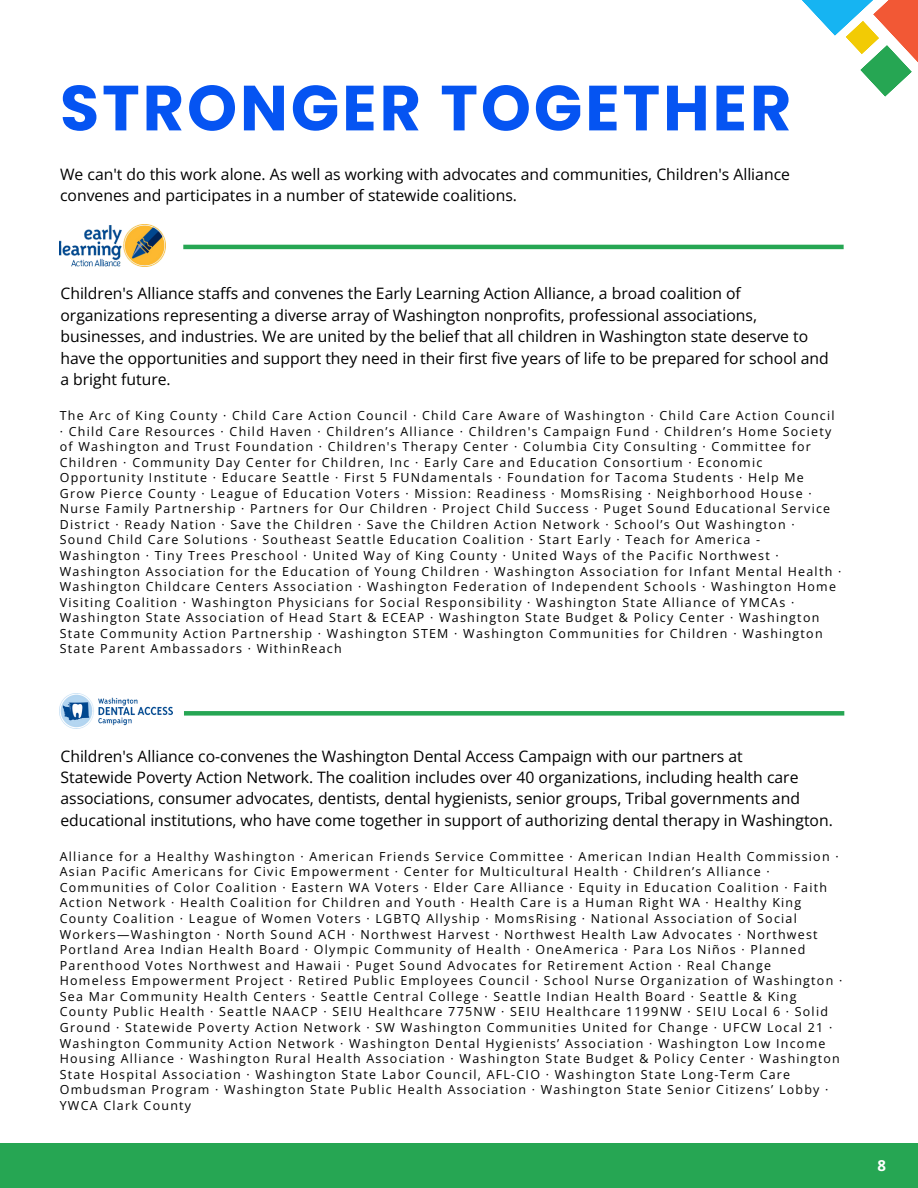
<style>
.page{position:relative;width:918px;height:1188px;background:#fff}
.page>*{position:absolute;margin:0;border:0;box-sizing:border-box;transform-origin:0 0}
.t1{font:700 63.75px "Poppins";letter-spacing:.045em;color:#0554f2}
.t2{font:15.75px/21.3px "Open Sans";color:#000}
.t3{font:700 15px "Open Sans";color:#fff}
.t4{font:12.45px/15.6px "Open Sans";letter-spacing:.1em;color:#000}
</style>
<div class="page">
<div style="left:0;top:1143px;width:918px;height:45px;background:#26a653"></div>
<svg style="left:802px;top:0;width:116px;height:97px"></svg>
<hr style="left:183px;top:245px;width:661px;height:4px;background:#26a653">
<img style="left:60px;top:224px;width:106px;height:42px">
<div style="left:184px;top:711px;width:660px;height:5px;background:#26a653"></div>
<img style="left:60px;top:694px;width:112px;height:35px">
<p class="t1" style="left:60px;top:63px;width:733px">STRONGER TOGETHER</p>
<p class="t2" style="left:60px;top:163px;width:732px">We can't do this work alone. As well as working with advocates and communities, Children's Alliance convenes and participates in a number of statewide coalitions.</p>
<p class="t2" style="left:60px;top:283px;width:770px">Children's Alliance staffs and convenes the Early Learning Action Alliance, a broad coalition of organizations representing a diverse array of Washington nonprofits, professional associations, businesses, and industries. We are united by the belief that all children in Washington state deserve to have the opportunities and support they need in their first five years of life to be prepared for school and a bright future.</p>
<p class="t4" style="left:60px;top:407px;width:783px">The Arc of King County · Child Care Action Council · Child Care Aware of Washington · Child Care Action Council<br>· Child Care Resources · Child Haven · Children’s Alliance · Children's Campaign Fund · Children’s Home Society of Washington and Trust Foundation · Children's Therapy Center · Columbia City Consulting · Committee for Children · Community Day Center for Children, Inc · Early Care and Education Consortium · Economic Opportunity Institute · Educare Seattle · First 5 FUNdamentals · Foundation for Tacoma Students · Help Me Grow Pierce County · League of Education Voters · Mission: Readiness · MomsRising · Neighborhood House · Nurse Family Partnership · Partners for Our Children · Project Child Success · Puget Sound Educational Service District · Ready Nation · Save the Children · Save the Children Action Network · School’s Out Washington ·<br>Sound Child Care Solutions · Southeast Seattle Education Coalition · Start Early · Teach for America - Washington · Tiny Trees Preschool · United Way of King County · United Ways of the Pacific Northwest · Washington Association for the Education of Young Children · Washington Association for Infant Mental Health · Washington Childcare Centers Association · Washington Federation of Independent Schools · Washington Home Visiting Coalition · Washington Physicians for Social Responsibility · Washington State Alliance of YMCAs · Washington State Association of Head Start &amp; ECEAP · Washington State Budget &amp; Policy Center · Washington State Community Action Partnership · Washington STEM · Washington Communities for Children · Washington State Parent Ambassadors · WithinReach</p>
<p class="t2" style="left:60px;top:745px;width:684px">Children's Alliance co-convenes the Washington Dental Access Campaign with our partners at</p>
<p class="t2" style="left:60px;top:766px;width:774px">Statewide Poverty Action Network. The coalition includes over 40 organizations, including health care associations, consumer advocates, dentists, dental hygienists, senior groups, Tribal governments and educational institutions, who have come together in support of authorizing dental therapy in Washington.</p>
<p class="t4" style="left:60px;top:848px;width:784px">Alliance for a Healthy Washington · American Friends Service Committee · American Indian Health Commission · Asian Pacific Americans for Civic Empowerment · Center for Multicultural Health · Children’s Alliance · Communities of Color Coalition · Eastern WA Voters · Elder Care Alliance · Equity in Education Coalition · Faith Action Network · Health Coalition for Children and Youth · Health Care is a Human Right WA · Healthy King County Coalition · League of Women Voters · LGBTQ Allyship · MomsRising · National Association of Social Workers—Washington · North Sound ACH · Northwest Harvest · Northwest Health Law Advocates · Northwest Portland Area Indian Health Board · Olympic Community of Health · OneAmerica · Para Los Niños · Planned Parenthood Votes Northwest and Hawaii · Puget Sound Advocates for Retirement Action · Real Change<br>Homeless Empowerment Project · Retired Public Employees Council · School Nurse Organization of Washington · Sea Mar Community Health Centers · Seattle Central College · Seattle Indian Health Board · Seattle &amp; King County Public Health · Seattle NAACP · SEIU Healthcare 775NW · SEIU Healthcare 1199NW · SEIU Local 6 · Solid Ground · Statewide Poverty Action Network · SW Washington Communities United for Change · UFCW Local 21 · Washington Community Action Network · Washington Dental Hygienists’ Association · Washington Low Income Housing Alliance · Washington Rural Health Association · Washington State Budget &amp; Policy Center · Washington State Hospital Association · Washington State Labor Council, AFL-CIO · Washington State Long-Term Care Ombudsman Program · Washington State Public Health Association · Washington State Senior Citizens’ Lobby · YWCA Clark County</p>
<p class="t3" style="left:877px;top:1155px;width:10px">8</p>
</div>
